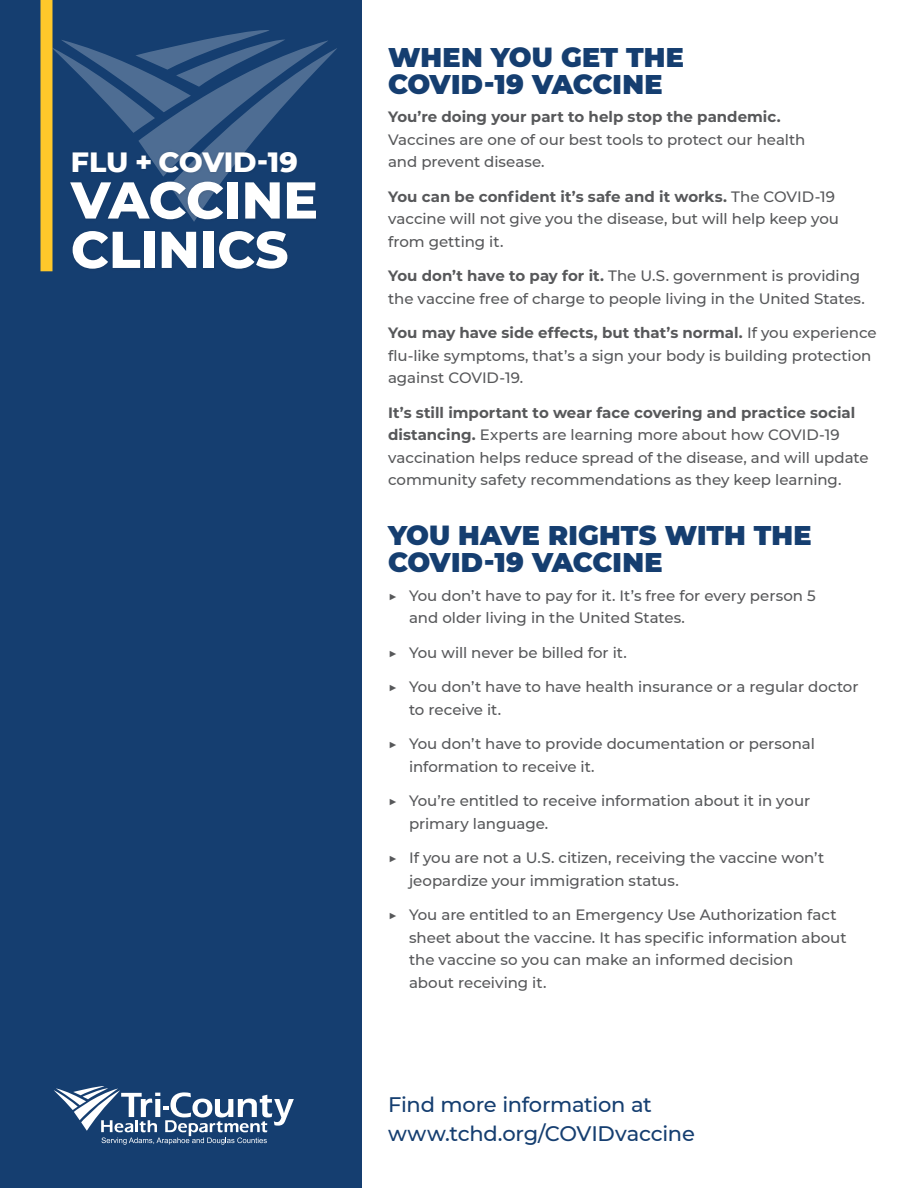
<style>
.page{position:relative;width:918px;height:1188px;background:#fff}
.page>*{position:absolute;margin:0;border:0;box-sizing:border-box;transform-origin:0 0}
.t1{font:800 51.75px/49.3px "Montserrat";color:#fff}
.t2{font:800 28.35px "Montserrat";letter-spacing:-.005em;color:#fff}
.t3{font:900 27px/27px "Montserrat";color:#153e70}
.t4{font:500 21px/28.5px "Montserrat";letter-spacing:-.015em;color:#153e70}
.t5{font:500 15px/22.5px "Montserrat";letter-spacing:-.005em;color:#57585a}
.s1{font-weight:700}
.s2{font-weight:900}
</style>
<div class="page">
<div style="left:0;top:0;width:361px;height:1188px;background:#153e70"></div>
<svg style="left:52px;top:30px;width:285px;height:192px"></svg>
<div style="left:68px;top:149px;width:251px;height:122px;background:#231f20;opacity:.15"></div>
<div style="left:40px;top:0;width:12px;height:271px;background:#fec82b"></div>
<svg style="left:54px;top:1086px;width:240px;height:59px"></svg>
<p class="t2" style="left:71px;top:142px;width:229px">FLU + COVID-19</p>
<p class="t1" style="left:71px;top:173px;width:249px">VACCINE<br>CLINICS</p>
<h1 class="t3" style="left:388px;top:42px;width:297px">WHEN YOU GET THE<br>COVID-19 VACCINE</h1>
<h3 class="t5" style="left:388px;top:105px;width:419px"><span class="s1">You’re doing your part to help stop the pandemic.<br></span>Vaccines are one of our best tools to protect our health and prevent disease.</h3>
<h3 class="t5" style="left:388px;top:184px;width:453px"><span class="s1">You can be confident it’s safe and it works.</span> The COVID-19 vaccine will not give you the disease, but will help keep you from getting it.</h3>
<h3 class="t5" style="left:388px;top:264px;width:478px"><span class="s1">You don’t have to pay for it.</span> The U.S. government is providing the vaccine free of charge to people living in the United States.</h3>
<h3 class="t5" style="left:388px;top:321px;width:490px"><span class="s1">You may have side effects, but that’s normal.</span> If you experience flu-like symptoms, that’s a sign your body is building protection against COVID-19.</h3>
<h3 class="t5" style="left:388px;top:400px;width:482px"><span class="s1">It’s still important to wear face covering and practice social distancing.</span> Experts are learning more about how COVID-19 vaccination helps reduce spread of the disease, and will update community safety recommendations as they keep learning.</h3>
<h1 class="t3" style="left:388px;top:520px;width:425px">YOU HAVE RIGHTS WITH THE<br>COVID-19 VACCINE</h1>
<p class="t5" style="left:409px;top:583px;width:408px;text-indent:-21px"><span class="s2">▶</span> You don’t have to pay for it. It’s free for every person 5 and older living in the United States.</p>
<p class="t5" style="left:388px;top:640px;width:240px"><span class="s2">▶</span> You will never be billed for it.</p>
<p class="t5" style="left:409px;top:675px;width:451px;text-indent:-21px"><span class="s2">▶</span> You don’t have to have health insurance or a regular doctor to receive it.</p>
<p class="t5" style="left:409px;top:732px;width:407px;text-indent:-21px"><span class="s2">▶</span> You don’t have to provide documentation or personal information to receive it.</p>
<p class="t5" style="left:409px;top:789px;width:403px;text-indent:-21px"><span class="s2">▶</span> You’re entitled to receive information about it in your primary language.</p>
<p class="t5" style="left:409px;top:846px;width:417px;text-indent:-21px"><span class="s2">▶</span> If you are not a U.S. citizen, receiving the vaccine won’t jeopardize your immigration status.</p>
<p class="t5" style="left:409px;top:903px;width:439px;text-indent:-21px"><span class="s2">▶</span> You are entitled to an Emergency Use Authorization fact sheet about the vaccine. It has specific information about the vaccine so you can make an informed decision<br>about receiving it.</p>
<p class="t4" style="left:388px;top:1090px;width:308px">Find more information at www.tchd.org/COVIDvaccine</p>
</div>
